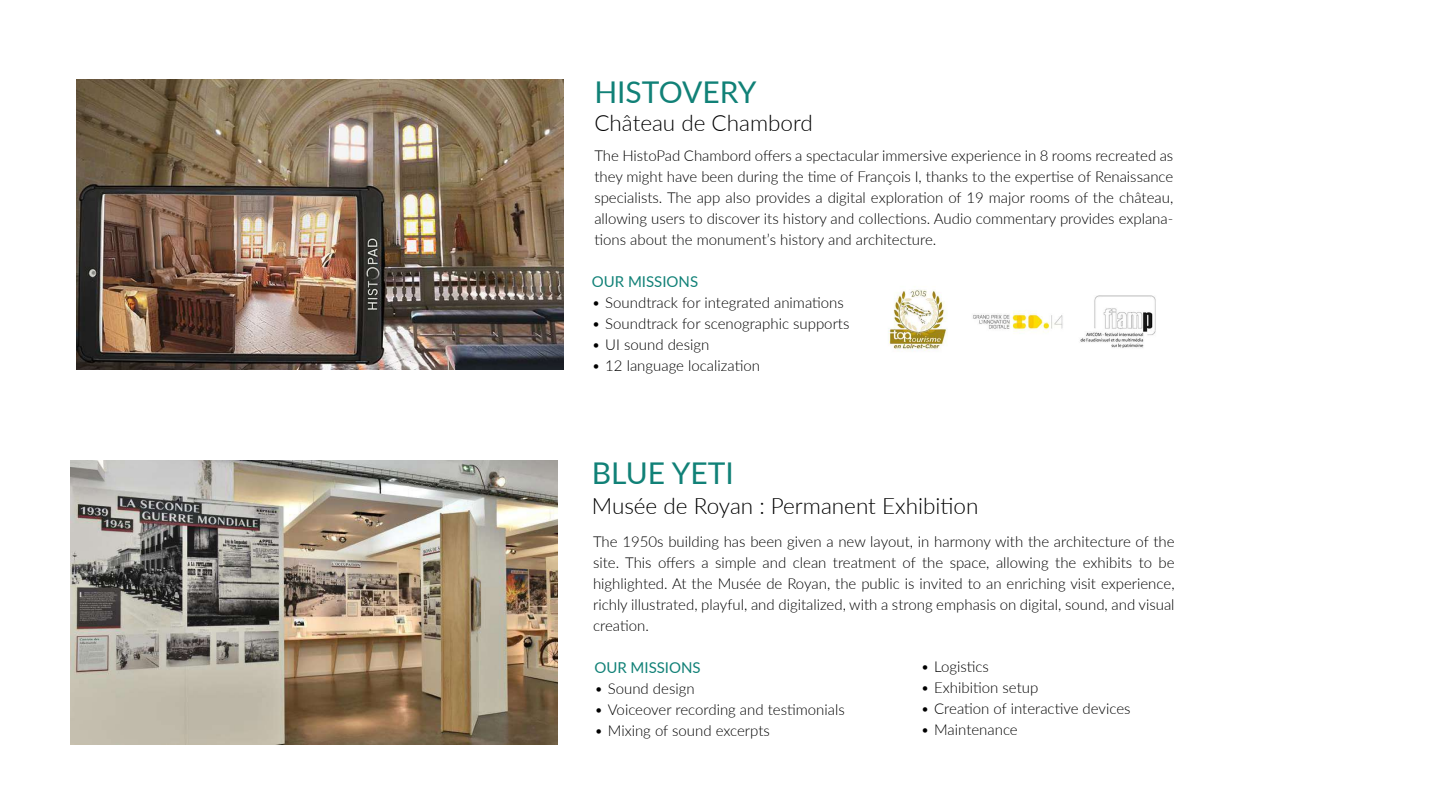
<style>
.page{position:relative;width:1440px;height:810px;background:#fff}
.page>*{position:absolute;margin:0;border:0;box-sizing:border-box;transform-origin:0 0}
.t1{font:30px "Lato";color:#118177}
.t2{font:300 22.5px "Lato";color:#000}
.t3{font:300 15px/21px "Lato";color:#000;text-align:justify}
.t4{font:15px "Lato";color:#118177}
</style>
<div class="page">
<img style="left:76px;top:79px;width:487px;height:291px">
<img style="left:70px;top:460px;width:487px;height:284px">
<img style="left:888px;top:286px;width:268px;height:65px">
<h1 class="t1" style="left:594px;top:71px;width:164px">HISTOVERY</h1>
<h2 class="t2" style="left:594px;top:107px;width:220px">Château de Chambord</h2>
<p class="t3" style="left:594px;top:145px;width:581px">The HistoPad Chambord offers a spectacular immersive experience in 8 rooms recreated as they might have been during the time of François I, thanks to the expertise of Renaissance specialists. The app also provides a digital exploration of 19 major rooms of the château, allowing users to discover its history and collections. Audio commentary provides explana&shy;tions about the monument’s history and architecture.</p>
<p class="t4" style="left:592px;top:271px;width:108px">OUR MISSIONS</p>
<p class="t3" style="left:592px;top:292px;width:254px">• Soundtrack for integrated animations</p>
<p class="t3" style="left:592px;top:313px;width:259px">• Soundtrack for scenographic supports</p>
<p class="t3" style="left:592px;top:334px;width:119px">• UI sound design</p>
<p class="t3" style="left:592px;top:355px;width:170px">• 12 language localization</p>
<h1 class="t1" style="left:592px;top:452px;width:144px">BLUE YETI</h1>
<h2 class="t2" style="left:592px;top:490px;width:388px">Musée de Royan : Permanent Exhibition</h2>
<p class="t3" style="left:593px;top:531px;width:583px">The 1950s building has been given a new layout, in harmony with the architecture of the site. This offers a simple and clean treatment of the space, allowing the exhibits to be highlighted. At the Musée de Royan, the public is invited to an enriching visit experience, richly illustrated, playful, and digitalized, with a strong emphasis on digital, sound, and visual creation.</p>
<p class="t3" style="left:921px;top:656px;width:70px">• Logistics</p>
<p class="t3" style="left:921px;top:677px;width:119px">• Exhibition setup</p>
<p class="t3" style="left:921px;top:698px;width:211px">• Creation of interactive devices</p>
<p class="t3" style="left:921px;top:719px;width:99px">• Maintenance</p>
<p class="t4" style="left:594px;top:657px;width:108px">OUR MISSIONS</p>
<p class="t3" style="left:594px;top:678px;width:102px">• Sound design</p>
<p class="t3" style="left:594px;top:699px;width:252px">• Voiceover recording and testimonials</p>
<p class="t3" style="left:594px;top:720px;width:177px">• Mixing of sound excerpts</p>
</div>
